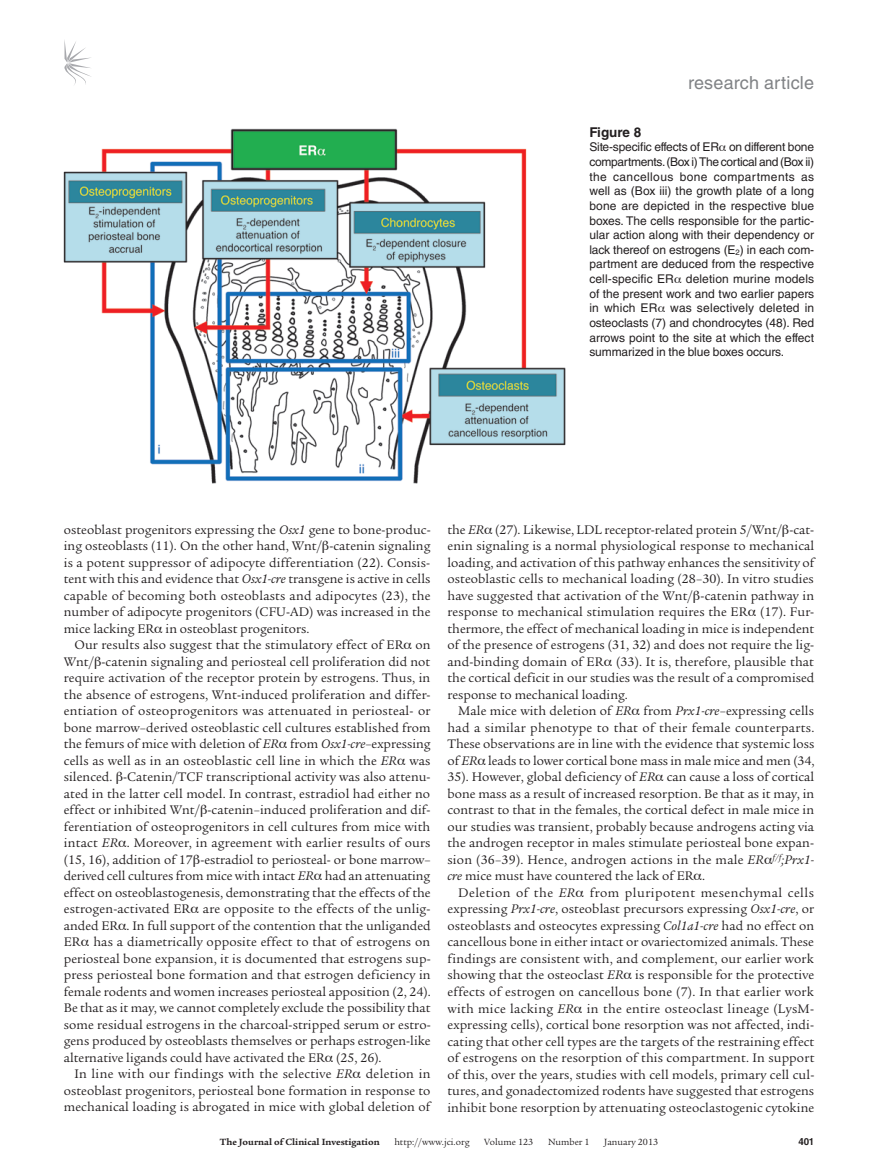
<style>
.page{position:relative;width:878px;height:1175px;background:#fff}
.page>*{position:absolute;margin:0;border:0;box-sizing:border-box;transform-origin:0 0}
.t1{font:18px "Helvetica LT Std";letter-spacing:.01em;color:#808285}
.t2{font:13.5px/16.5px "Legacy Serif Std";color:#231f20;text-align:justify}
.t3{font:700 13.5px "Helvetica LT Std";color:#231f20}
.t4{font:12px/14.7px "Helvetica LT Std";letter-spacing:-.01em;color:#231f20;text-align:justify}
.t5{font:9.75px "Legacy Serif Std";color:#231f20}
.t6{font:700 9.75px "Legacy Serif Std";color:#231f20}
.t7{font:700 9.75px "Helvetica LT Std";color:#231f20}
.s1{font-style:italic}
</style>
<div class="page">
<svg style="left:64px;top:40px;width:27px;height:45px"></svg>
<img style="left:63px;top:128px;width:503px;height:356px">
<h1 class="t1" style="left:688px;top:73px;width:127px">research article</h1>
<p class="t3" style="left:589px;top:124px;width:53px">Figure 8</p>
<p class="t4" style="left:589px;top:140px;width:226px">Site-specific effects of ER on different bone compartments. (Box i) The cortical and (Box ii) the cancellous bone compartments as well as (Box iii) the growth plate of a long bone are depicted in the respective blue boxes. The cells responsible for the partic&shy;ular action along with their dependency or lack thereof on estrogens (E<sub>2</sub>) in each com&shy;partment are deduced from the respective cell-specific ER deletion murine models of the present work and two earlier papers in which ER was selectively deleted in osteoclasts (7) and chondrocytes (48). Red arrows point to the site at which the effect summarized in the blue boxes occurs.</p>
<p class="t2" style="left:64px;top:521px;width:368px">osteoblast progenitors expressing the <span class="s1">Osx1</span> gene to bone-produc&shy;ing osteoblasts (11). On the other hand, Wnt/ -catenin signaling is a potent suppressor of adipocyte differentiation (22). Consis&shy;tent with this and evidence that <span class="s1">Osx1-cre</span> transgene is active in cells capable of becoming both osteoblasts and adipocytes (23), the number of adipocyte progenitors (CFU-AD) was increased in the mice lacking ER in osteoblast progenitors.</p>
<p class="t2" style="left:64px;top:637px;width:368px;text-indent:11px">Our results also suggest that the stimulatory effect of ER on Wnt/ -catenin signaling and periosteal cell proliferation did not require activation of the receptor protein by estrogens. Thus, in the absence of estrogens, Wnt-induced proliferation and differ&shy;entiation of osteoprogenitors was attenuated in periosteal- or bone marrow–derived osteoblastic cell cultures established from the femurs of mice with deletion of <span class="s1">ER</span> from <span class="s1">Osx1-cre</span>–expressing cells as well as in an osteoblastic cell line in which the <span class="s1">ER</span> was silenced. -Catenin/TCF transcriptional activity was also attenu&shy;ated in the latter cell model. In contrast, estradiol had either no effect or inhibited Wnt/ -catenin–induced proliferation and dif&shy;ferentiation of osteoprogenitors in cell cultures from mice with intact <span class="s1">ER</span> . Moreover, in agreement with earlier results of ours (15, 16), addition of 17 -estradiol to periosteal- or bone marrow– derived cell cultures from mice with intact <span class="s1">ER</span> had an attenuating effect on osteoblastogenesis, demonstrating that the effects of the estrogen-activated ER are opposite to the effects of the unlig&shy;anded ER . In full support of the contention that the unliganded ER has a diametrically opposite effect to that of estrogens on periosteal bone expansion, it is documented that estrogens sup&shy;press periosteal bone formation and that estrogen deficiency in female rodents and women increases periosteal apposition (2, 24).<br>Be that as it may, we cannot completely exclude the possibility that some residual estrogens in the charcoal-stripped serum or estro&shy;gens produced by osteoblasts themselves or perhaps estrogen-like alternative ligands could have activated the ER (25, 26).</p>
<p class="t2" style="left:64px;top:1066px;width:368px;text-indent:11px">In line with our findings with the selective <span class="s1">ER</span> deletion in osteoblast progenitors, periosteal bone formation in response to mechanical loading is abrogated in mice with global deletion of</p>
<p class="t2" style="left:447px;top:521px;width:368px">the <span class="s1">ER</span> (27). Likewise, LDL receptor-related protein 5/Wnt/ -cat&shy;enin signaling is a normal physiological response to mechanical loading, and activation of this pathway enhances the sensitivity of osteoblastic cells to mechanical loading (28–30). In vitro studies have suggested that activation of the Wnt/ -catenin pathway in response to mechanical stimulation requires the ER (17). Fur&shy;thermore, the effect of mechanical loading in mice is independent of the presence of estrogens (31, 32) and does not require the lig&shy;and-binding domain of ER (33). It is, therefore, plausible that the cortical deficit in our studies was the result of a compromised response to mechanical loading.</p>
<p class="t2" style="left:447px;top:703px;width:368px;text-indent:11px">Male mice with deletion of <span class="s1">ER</span> from <span class="s1">Prx1-cre</span>–expressing cells had a similar phenotype to that of their female counterparts.<br>These observations are in line with the evidence that systemic loss of <span class="s1">ER</span> leads to lower cortical bone mass in male mice and men (34, 35). However, global deficiency of <span class="s1">ER</span> can cause a loss of cortical bone mass as a result of increased resorption. Be that as it may, in contrast to that in the females, the cortical defect in male mice in our studies was transient, probably because androgens acting via the androgen receptor in males stimulate periosteal bone expan&shy;sion (36–39). Hence, androgen actions in the male <span class="s1">ER</span> <sup>f/f</sup><span class="s1">;Prx1- cre</span> mice must have countered the lack of ER .</p>
<p class="t2" style="left:447px;top:884px;width:368px;text-indent:11px">Deletion of the <span class="s1">ER</span> from pluripotent mesenchymal cells expressing <span class="s1">Prx1-cre</span>, osteoblast precursors expressing <span class="s1">Osx1-cre</span>, or osteoblasts and osteocytes expressing <span class="s1">Col1a1-cre</span> had no effect on cancellous bone in either intact or ovariectomized animals. These findings are consistent with, and complement, our earlier work showing that the osteoclast <span class="s1">ER</span> is responsible for the protective effects of estrogen on cancellous bone (7). In that earlier work with mice lacking <span class="s1">ER</span> in the entire osteoclast lineage (LysM&shy;expressing cells), cortical bone resorption was not affected, indi&shy;cating that other cell types are the targets of the restraining effect of estrogens on the resorption of this compartment. In support of this, over the years, studies with cell models, primary cell cul&shy;tures, and gonadectomized rodents have suggested that estrogens inhibit bone resorption by attenuating osteoclastogenic cytokine</p>
<p class="t6" style="left:220px;top:1135px;width:161px">The Journal of Clinical Investigation</p>
<p class="t5" style="left:394px;top:1136px;width:77px">http://www.jci.org</p>
<p class="t5" style="left:484px;top:1136px;width:50px">Volume 123</p>
<p class="t5" style="left:548px;top:1136px;width:43px">Number 1</p>
<p class="t5" style="left:604px;top:1136px;width:55px">January 2013</p>
<p class="t7" style="left:798px;top:1135px;width:17px">401</p>
</div>
